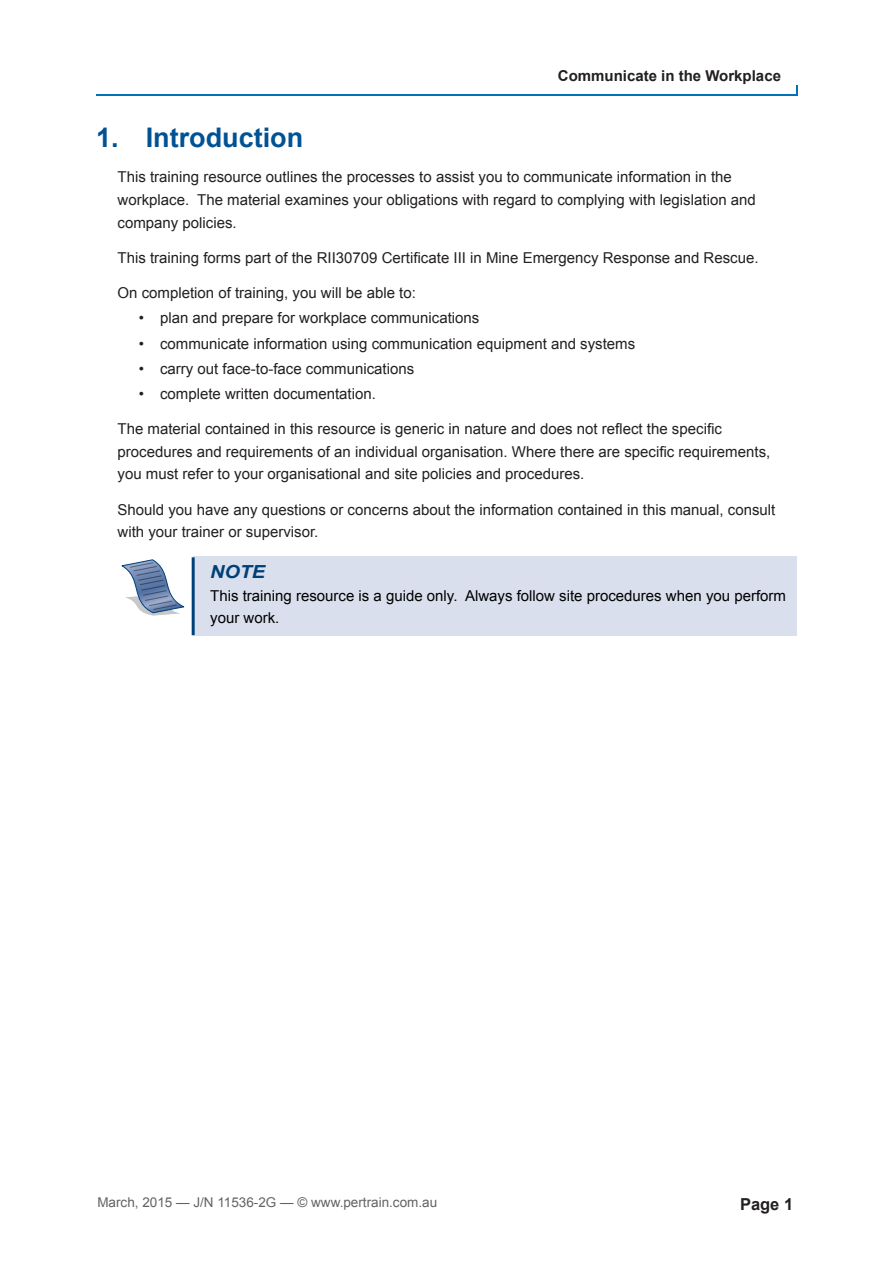
<style>
.page{position:relative;width:893px;height:1263px;background:#fff}
.page>*{position:absolute;margin:0;border:0;box-sizing:border-box;transform-origin:0 0}
.t1{font:700 27px "Arial";color:#005294}
.Note_Tag{font:italic 700 18px "Arial";color:#004079;scale:1.1 1}
.t2{font:700 16.5px "Arial";color:#231f20}
.Body_text{font:15px/22.5px "Arial";color:#231f20}
.Note_Tag-2{font:15px/22.5px "Arial";color:#000}
.t3{font:700 15px "Arial";color:#231f20}
.t4{font:13.5px "Arial";color:#636366}
</style>
<div class="page">
<hr style="left:96px;top:95px;width:701px;height:1px;background:#0072bc">
<div style="left:193px;top:557px;width:604px;height:79px;background:#d9dfec"></div>
<hr style="left:192px;top:557px;width:3px;height:78px;background:#004079">
<svg style="left:121px;top:559px;width:64px;height:57px"></svg>
<p class="t3" style="left:558px;top:65px;width:225px">Communicate in the Workplace</p>
<p class="t1" style="left:96px;top:119px;width:208px">1. Introduction</p>
<p class="Body_text" style="left:118px;top:166px;width:640px">This training resource outlines the processes to assist you to communicate information in the workplace. The material examines your obligations with regard to complying with legislation and company policies.</p>
<p class="Body_text" style="left:118px;top:246px;width:643px">This training forms part of the RII30709 Certificate III in Mine Emergency Response and Rescue.</p>
<p class="Body_text" style="left:118px;top:281px;width:300px">On completion of training, you will be able to:</p>
<p class="Body_text" style="left:139px;top:307px;width:342px">• plan and prepare for workplace communications</p>
<p class="Body_text" style="left:139px;top:332px;width:498px">• communicate information using communication equipment and systems</p>
<p class="Body_text" style="left:139px;top:357px;width:277px">• carry out face-to-face communications</p>
<p class="Body_text" style="left:139px;top:382px;width:239px">• complete written documentation.</p>
<p class="Body_text" style="left:118px;top:418px;width:654px">The material contained in this resource is generic in nature and does not reflect the specific procedures and requirements of an individual organisation. Where there are specific requirements, you must refer to your organisational and site policies and procedures.</p>
<p class="Body_text" style="left:118px;top:498px;width:659px">Should you have any questions or concerns about the information contained in this manual, consult with your trainer or supervisor.</p>
<p class="Note_Tag" style="left:210px;top:560px;width:52px">NOTE</p>
<p class="Note_Tag-2" style="left:210px;top:584px;width:577px">This training resource is a guide only. Always follow site procedures when you perform your work.</p>
<p class="t4" style="left:97px;top:1193px;width:341px">March, 2015 — J/N 11536-2G — © www.pertrain.com.au</p>
<p class="t2" style="left:740px;top:1192px;width:55px">Page 1</p>
</div>
